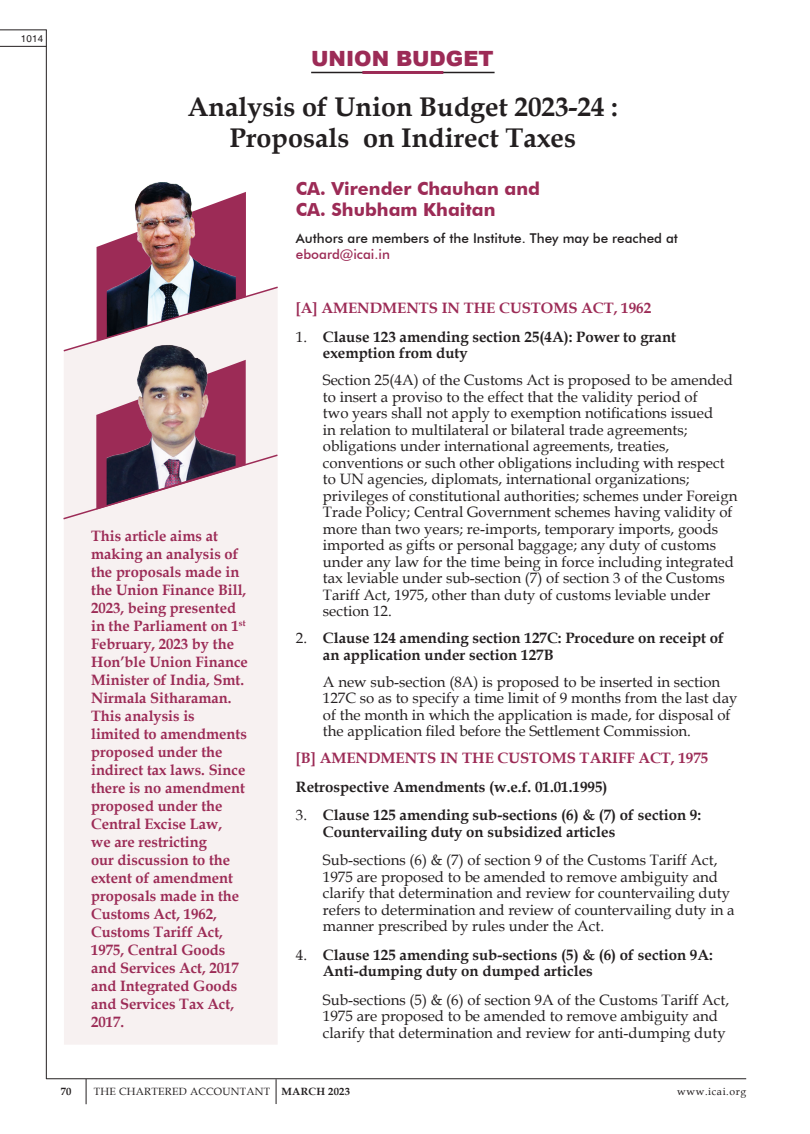
<style>
.page{position:relative;width:810px;height:1134px;background:#fff}
.page>*{position:absolute;margin:0;border:0;box-sizing:border-box;transform-origin:0 0}
.Main_title{font:700 27px/31.5px "Book Antiqua";color:#231f20;text-align:center}
.t1{font:21px "Arial MT Black";color:#9c2b56}
.Author_name{font:700 18px/21.6px "Futura BT";color:#9c2b56}
.Tab_1{font:15px/16.5px "Book Antiqua";color:#231f20}
.t2{font:700 15px/18px "Book Antiqua";color:#9c2b56}
.Tab_1-2{font:700 15px/16.5px "Book Antiqua";color:#231f20}
.Author_name-2{font:500 13.5px/16.2px "Futura BT";color:#231f20}
.t3{font:10.5px "Book Antiqua";letter-spacing:.025em;color:#231f20}
.t4{font:10.5px "Book Antiqua";letter-spacing:.05em;color:#231f20}
.t5{font:700 10.5px "Book Antiqua";color:#231f20}
.t6{font:9.75px "Helvetica";color:#231f20}
.s1{color:#9c2b56}
.s2{font-weight:400}
.s3{font-weight:700}
</style>
<div class="page">
<hr style="left:0;top:30px;width:47px;height:1px;background:#231f20">
<hr style="left:0;top:46px;width:46px;height:1px;background:#231f20">
<hr style="left:46px;top:1078px;width:700px;height:1px;background:#231f20">
<hr style="left:46px;top:30px;width:1px;height:1049px;background:#231f20">
<hr style="left:311px;top:72px;width:184px;height:1px;background:#231f20">
<hr style="left:362px;top:71px;width:81px;height:3px;background:#9c2b56">
<svg style="left:276px;top:1079px;width:1px;height:25px"></svg>
<svg style="left:86px;top:1079px;width:1px;height:25px"></svg>
<img style="left:141px;top:182px;width:46px;height:10px">
<div style="left:64px;top:353px;width:213px;height:691px;background:#f7f1f1"></div>
<svg style="left:63px;top:192px;width:215px;height:161px"></svg>
<img style="left:106px;top:337px;width:130px;height:23px">
<svg style="left:63px;top:360px;width:215px;height:161px"></svg>
<p class="t6" style="left:21px;top:33px;width:24px">1014</p>
<h2 class="t1" style="left:311px;top:45px;width:184px">UNION BUDGET</h2>
<p class="Main_title" style="left:188px;top:91px;width:432px">Analysis of Union Budget 2023-24 :<br>Proposals on Indirect Taxes</p>
<p class="t2" style="left:91px;top:527px;width:158px">This article aims at making an analysis of the proposals made in the Union Finance Bill,<br>2023, being presented in the Parliament on 1<sup>st<br></sup>February, 2023 by the<br>Hon’ble Union Finance<br>Minister of India, Smt.<br>Nirmala Sitharaman.<br>This analysis is<br>limited to amendments proposed under the indirect tax laws. Since there is no amendment proposed under the<br>Central Excise Law,<br>we are restricting<br>our discussion to the extent of amendment proposals made in the<br>Customs Act, 1962,<br>Customs Tariff Act,<br>1975, Central Goods and Services Act, 2017 and Integrated Goods and Services Tax Act,<br>2017.</p>
<p class="Author_name" style="left:296px;top:178px;width:246px">CA. Virender Chauhan and<br>CA. Shubham Khaitan</p>
<p class="Author_name-2" style="left:296px;top:230px;width:384px">Authors are members of the Institute. They may be reached at <span class="s1">eboard@icai.in</span></p>
<p class="t2" style="left:296px;top:299px;width:357px">[A] AMENDMENTS IN THE CUSTOMS ACT, 1962</p>
<p class="Tab_1-2" style="left:323px;top:328px;width:355px;text-indent:-27px"><span class="s2">1.</span> Clause 123 amending section 25(4A): Power to grant exemption from duty</p>
<p class="Tab_1" style="left:323px;top:372px;width:416px">Section 25(4A) of the Customs Act is proposed to be amended to insert a proviso to the effect that the validity period of<br>two years shall not apply to exemption notifications issued<br>in relation to multilateral or bilateral trade agreements; obligations under international agreements, treaties, conventions or such other obligations including with respect to UN agencies, diplomats, international organizations; privileges of constitutional authorities; schemes under Foreign Trade Policy; Central Government schemes having validity of more than two years; re-imports, temporary imports, goods imported as gifts or personal baggage; any duty of customs under any law for the time being in force including integrated tax leviable under sub-section (7) of section 3 of the Customs Tariff Act, 1975, other than duty of customs leviable under section 12.</p>
<p class="Tab_1-2" style="left:323px;top:630px;width:403px;text-indent:-27px"><span class="s2">2.</span> Clause 124 amending section 127C: Procedure on receipt of an application under section 127B</p>
<p class="Tab_1" style="left:323px;top:673px;width:416px">A new sub-section (8A) is proposed to be inserted in section 127C so as to specify a time limit of 9 months from the last day of the month in which the application is made, for disposal of the application filed before the Settlement Commission.</p>
<p class="t2" style="left:296px;top:749px;width:414px">[B] AMENDMENTS IN THE CUSTOMS TARIFF ACT, 1975</p>
<p class="Tab_1-2" style="left:296px;top:778px;width:313px">Retrospective Amendments (w.e.f. 01.01.1995)</p>
<p class="Tab_1-2" style="left:323px;top:807px;width:380px;text-indent:-27px"><span class="s2">3.</span> Clause 125 amending sub-sections (6) &amp; (7) of section 9:<br>Countervailing duty on subsidized articles</p>
<p class="Tab_1" style="left:323px;top:852px;width:413px">Sub-sections (6) &amp; (7) of section 9 of the Customs Tariff Act, 1975 are proposed to be amended to remove ambiguity and clarify that determination and review for countervailing duty refers to determination and review of countervailing duty in a manner prescribed by rules under the Act.</p>
<p class="Tab_1-2" style="left:323px;top:946px;width:391px;text-indent:-27px"><span class="s2">4.</span> Clause 125 amending sub-sections (5) &amp; (6) of section 9A:<br>Anti-dumping duty on dumped articles</p>
<p class="Tab_1" style="left:323px;top:991px;width:408px">Sub-sections (5) &amp; (6) of section 9A of the Customs Tariff Act,<br>1975 are proposed to be amended to remove ambiguity and clarify that determination and review for anti-dumping duty</p>
<p class="t5" style="left:61px;top:1085px;width:12px">70</p>
<p class="t3" style="left:94px;top:1084px;width:258px">THE CHARTERED ACCOUNTANT <span class="s3">MARCH 2023</span></p>
<p class="t4" style="left:677px;top:1084px;width:71px">www.icai.org</p>
</div>
